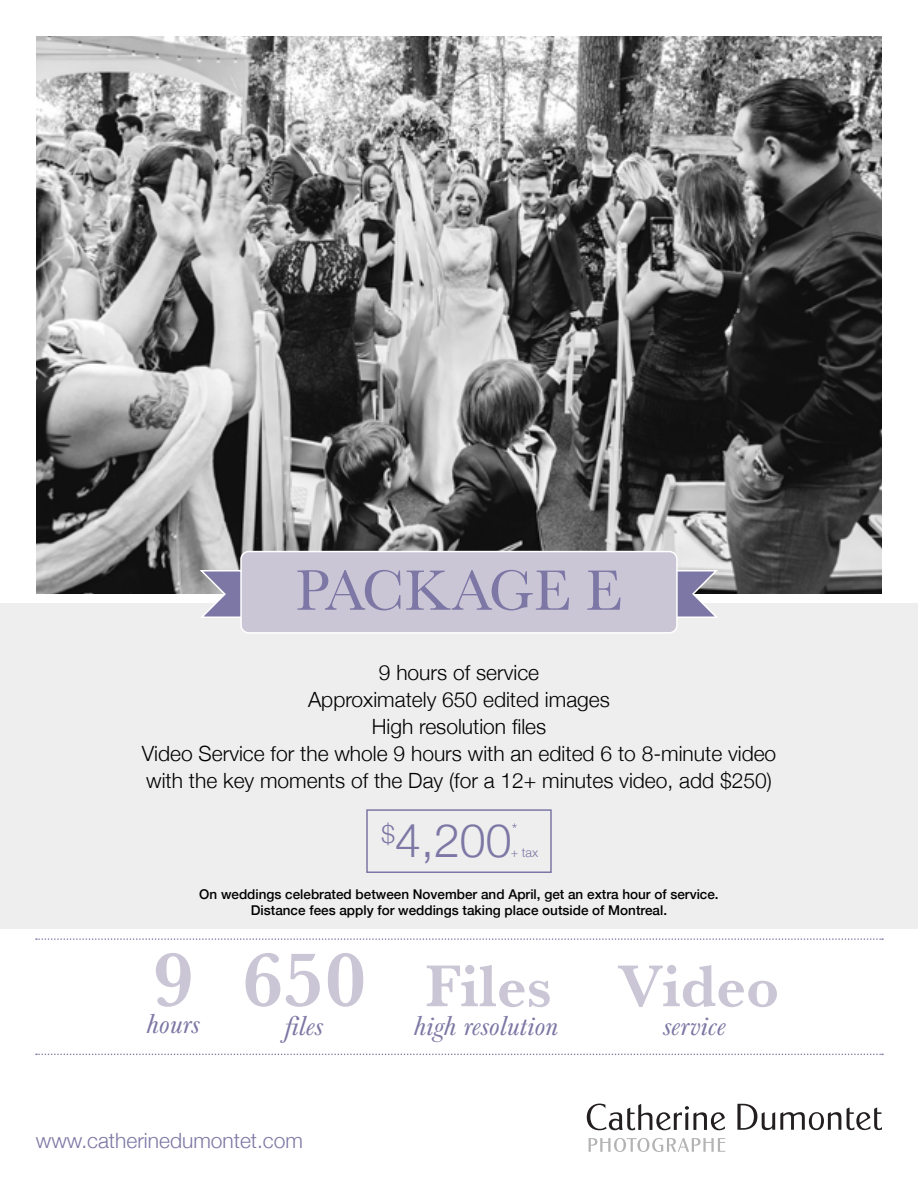
<style>
.page{position:relative;width:918px;height:1188px;background:#fff}
.page>*{position:absolute;margin:0;border:0;box-sizing:border-box;transform-origin:0 0}
.t1{font:700 78.45px "Baskerville URW";color:#cbc6d6}
.t2{font:700 60.9px "Baskerville URW";color:#cbc6d6}
.t3{font:58.8px "Baskerville URW";letter-spacing:-.02em;color:#7c77a4}
.t4{font:300 46.5px "Helvetica Neue";color:#7c77a4}
.t5{font:italic 27.6px "Baskerville URW";color:#7c77a4}
.t6{font:300 21px/27px "Helvetica Neue";color:#000;text-align:center}
.t7{font:300 21px "Helvetica Neue";color:#7c77a4}
.t8{font:500 13.5px/16.5px "Helvetica Neue";color:#000;text-align:center}
.t9{font:300 12.6px "Helvetica Neue";color:#7c77a4}
</style>
<div class="page">
<img style="left:36px;top:36px;width:846px;height:558px">
<div style="left:0;top:603px;width:918px;height:326px;background:#eee"></div>
<svg style="left:198px;top:569px;width:42px;height:49px"></svg>
<svg style="left:678px;top:569px;width:42px;height:49px"></svg>
<div style="left:241px;top:552px;width:436px;height:81px;background:#cbc6d6;border-radius:8px"></div>
<div style="left:240px;top:551px;width:438px;height:83px;border:2px solid #fff;border-radius:8px"></div>
<svg style="left:737px;top:1104px;width:145px;height:26px"></svg>
<svg style="left:587px;top:1104px;width:138px;height:26px"></svg>
<svg style="left:589px;top:1138px;width:136px;height:14px"></svg>
<svg style="left:36px;top:938px;width:847px;height:2px"></svg>
<svg style="left:36px;top:1054px;width:847px;height:1px"></svg>
<div style="left:366px;top:809px;width:186px;height:64px;border:2px solid #7c77a4"></div>
<svg style="left:512px;top:823px;width:5px;height:5px"></svg>
<h3 class="t3" style="left:296px;top:550px;width:328px">PACKAGE E</h3>
<p class="t6" style="left:142px;top:657px;width:636px">9 hours of service<br>Approximately 650 edited images<br>High resolution files<br>Video Service for the whole 9 hours with an edited 6 to 8-minute video with the key moments of the Day (for a 12+ minutes video, add $250)</p>
<h3 class="t4" style="left:381px;top:803px;width:132px"><sup>$</sup>4,200</h3>
<p class="t9" style="left:511px;top:843px;width:29px">+ tax</p>
<p class="t8" style="left:199px;top:885px;width:521px">On weddings celebrated between November and April, get an extra hour of service.<br>Distance fees apply for weddings taking place outside of Montreal.</p>
<h1 class="t1" style="left:152px;top:923px;width:43px">9</h1>
<h3 class="t5" style="left:146px;top:1009px;width:55px">hours</h3>
<h3 class="t5" style="left:285px;top:1010px;width:40px">files</h3>
<h3 class="t5" style="left:414px;top:1010px;width:146px">high resolution</h3>
<h3 class="t5" style="left:663px;top:1010px;width:64px">service</h3>
<h1 class="t1" style="left:241px;top:923px;width:126px">650</h1>
<h2 class="t2" style="left:425px;top:942px;width:356px">Files Video</h2>
<p class="t7" style="left:36px;top:1124px;width:269px">www.catherinedumontet.com</p>
</div>
